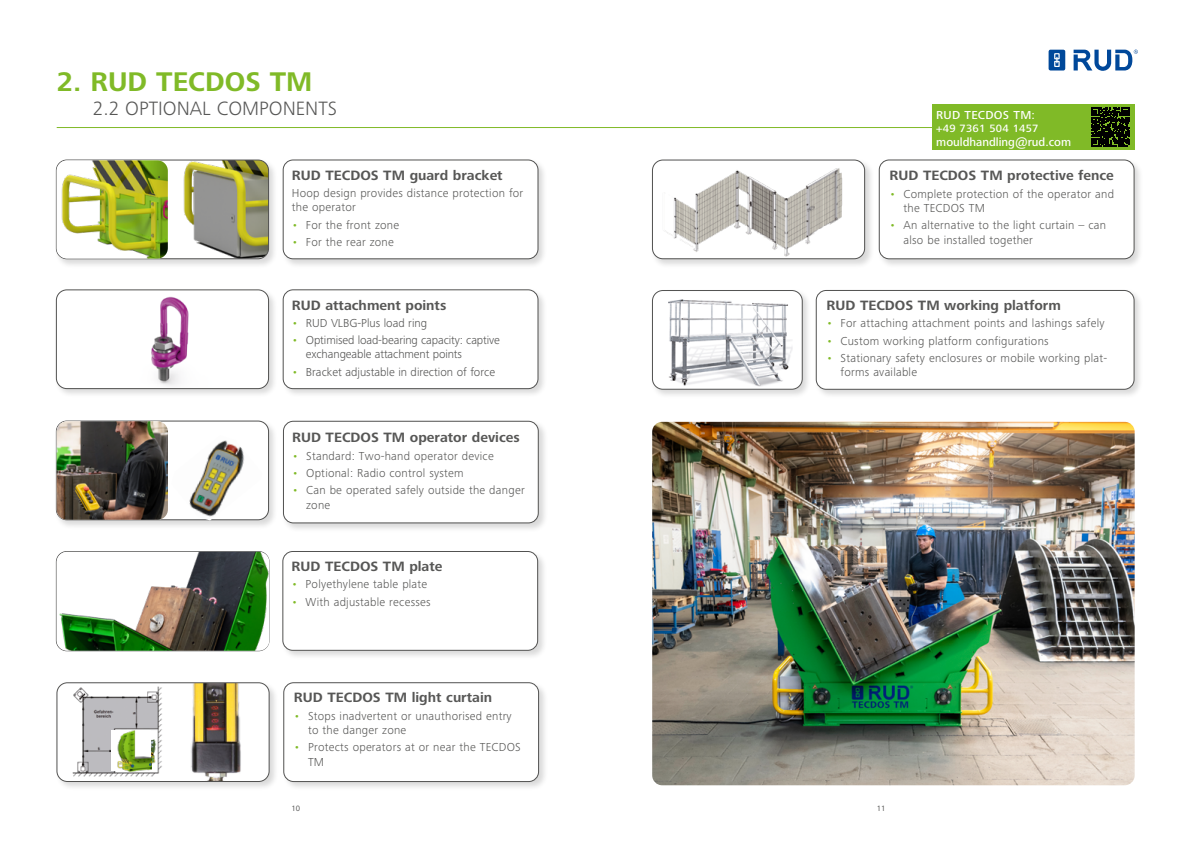
<style>
.page{position:relative;width:1191px;height:842px;background:#fff}
.page>*{position:absolute;margin:0;border:0;box-sizing:border-box;transform-origin:0 0}
.t1{font:700 28px "Frutiger Next LTW1 G";color:#80ba27}
.t2{font:300 20px "Frutiger Next LTW1 G";color:#575756}
.t3{font:700 14px "Frutiger Next LTW1 G";color:#575756}
.t4{font:300 12px/14.4px "Frutiger Next LTW1 G";letter-spacing:.02em;color:#575756}
.t5{font:300 12px/14.4px "Frutiger Next LTW1 G";letter-spacing:-.01em;color:#525251}
.t6{font:500 12px "Frutiger Next LTW1 G";color:#fff}
.t7{font:500 12px "Frutiger Next LTW1 G";letter-spacing:.02em;color:#fff}
.t8{font:500 11px "Frutiger Next LTW1 G";letter-spacing:.02em;color:#fff}
.t9{font:8px "Frutiger Next LTW1 G";color:#525251}
.s1{color:#80ba27}
</style>
<div class="page">
<svg style="left:1048px;top:50px;width:17px;height:21px"></svg>
<svg style="left:1073px;top:50px;width:65px;height:21px"></svg>
<hr style="left:57px;top:127px;width:1077px;height:1px;background:#80ba27">
<div style="left:932px;top:104px;width:202px;height:46px;background:#80ba27"></div>
<div style="left:55px;top:288px;width:223px;height:110px;background:#000;opacity:.15"></div>
<div style="left:56px;top:290px;width:212px;height:99px;background:#fff;border-radius:10px"></div>
<img style="left:151px;top:296px;width:38px;height:90px">
<div style="left:56px;top:290px;width:213px;height:99px;border:1px solid #525251;border-radius:10px"></div>
<div style="left:281px;top:288px;width:267px;height:110px;background:#000;opacity:.15"></div>
<div style="left:283px;top:290px;width:255px;height:99px;background:#fff;border-radius:10px"></div>
<div style="left:283px;top:290px;width:255px;height:99px;border:1px solid #525251;border-radius:10px"></div>
<div style="left:282px;top:419px;width:266px;height:113px;background:#000;opacity:.15"></div>
<div style="left:283px;top:421px;width:255px;height:102px;background:#fff;border-radius:10px"></div>
<div style="left:283px;top:421px;width:255px;height:102px;border:1px solid #525251;border-radius:10px"></div>
<div style="left:55px;top:419px;width:223px;height:110px;background:#000;opacity:.15"></div>
<div style="left:56px;top:421px;width:212px;height:99px;background:#fff;border-radius:10px"></div>
<div style="left:56px;top:421px;width:213px;height:99px;border:1px solid #525251;border-radius:10px"></div>
<img style="left:171px;top:440px;width:91px;height:80px">
<div style="left:281px;top:549px;width:266px;height:111px;background:#000;opacity:.15"></div>
<div style="left:283px;top:551px;width:254px;height:99px;background:#fff;border-radius:10px"></div>
<div style="left:283px;top:551px;width:255px;height:99px;border:1px solid #525251;border-radius:10px"></div>
<div style="left:281px;top:158px;width:267px;height:110px;background:#000;opacity:.15"></div>
<div style="left:283px;top:160px;width:255px;height:99px;background:#fff;border-radius:10px"></div>
<div style="left:283px;top:160px;width:255px;height:99px;border:1px solid #525251;border-radius:10px"></div>
<div style="left:55px;top:158px;width:223px;height:110px;background:#000;opacity:.15"></div>
<img style="left:57px;top:160px;width:211px;height:99px">
<div style="left:56px;top:160px;width:213px;height:99px;border:1px solid #525251;border-radius:10px"></div>
<img style="left:57px;top:160px;width:111px;height:99px;border-radius:10px">
<img style="left:57px;top:552px;width:212px;height:99px">
<img style="left:57px;top:421px;width:111px;height:99px">
<div style="left:877px;top:158px;width:266px;height:110px;background:#000;opacity:.15"></div>
<div style="left:879px;top:160px;width:255px;height:99px;background:#fff;border-radius:10px"></div>
<div style="left:879px;top:160px;width:255px;height:99px;border:1px solid #525251;border-radius:10px"></div>
<div style="left:650px;top:158px;width:224px;height:110px;background:#000;opacity:.15"></div>
<div style="left:652px;top:160px;width:212px;height:99px;background:#fff;border-radius:10px"></div>
<img style="left:665px;top:168px;width:178px;height:89px">
<div style="left:652px;top:160px;width:213px;height:99px;border:1px solid #525251;border-radius:10px"></div>
<div style="left:282px;top:681px;width:266px;height:110px;background:#000;opacity:.15"></div>
<div style="left:284px;top:683px;width:254px;height:98px;background:#fff;border-radius:10px"></div>
<div style="left:283px;top:682px;width:256px;height:100px;border:1px solid #525251;border-radius:10px"></div>
<div style="left:55px;top:681px;width:224px;height:110px;background:#000;opacity:.15"></div>
<div style="left:57px;top:683px;width:212px;height:98px;background:#fff;border-radius:10px"></div>
<img style="left:191px;top:684px;width:50px;height:96px">
<div style="left:57px;top:682px;width:212px;height:100px;border:1px solid #525251;border-radius:10px"></div>
<img style="left:71px;top:683px;width:98px;height:98px">
<div style="left:814px;top:288px;width:329px;height:111px;background:#000;opacity:.15"></div>
<div style="left:816px;top:290px;width:318px;height:99px;background:#fff;border-radius:10px"></div>
<div style="left:816px;top:290px;width:318px;height:99px;border:1px solid #525251;border-radius:10px"></div>
<div style="left:650px;top:288px;width:162px;height:111px;background:#000;opacity:.15"></div>
<div style="left:652px;top:290px;width:150px;height:99px;background:#fff;border-radius:10px"></div>
<img style="left:668px;top:299px;width:124px;height:88px">
<div style="left:652px;top:290px;width:150px;height:99px;border:1px solid #525251;border-radius:10px"></div>
<div style="left:111px;top:730px;width:40px;height:41px;background:#fff"></div>
<img style="left:117px;top:730px;width:34px;height:41px">
<img style="left:652px;top:422px;width:482px;height:363px">
<svg style="left:1091px;top:108px;width:38px;height:38px"></svg>
<h1 class="t1" style="left:57px;top:65px;width:257px">2. RUD TECDOS TM</h1>
<h2 class="t2" style="left:93px;top:97px;width:246px">2.2 OPTIONAL COMPONENTS</h2>
<p class="t7" style="left:936px;top:108px;width:100px">RUD TECDOS TM:</p>
<p class="t8" style="left:936px;top:122px;width:104px">+49 7361 504 1457</p>
<p class="t6" style="left:936px;top:135px;width:136px">mouldhandling@rud.com</p>
<p class="t3" style="left:292px;top:167px;width:212px">RUD TECDOS TM guard bracket</p>
<p class="t4" style="left:292px;top:186px;width:233px">Hoop design provides distance protection for the operator</p>
<p class="t4" style="left:292px;top:217px;width:109px"><span class="s1">•</span> For the front zone</p>
<p class="t4" style="left:292px;top:235px;width:104px"><span class="s1">•</span> For the rear zone</p>
<p class="t3" style="left:292px;top:297px;width:156px">RUD attachment points</p>
<p class="t5" style="left:292px;top:316px;width:137px"><span class="s1">•</span> RUD VLBG-Plus load ring</p>
<p class="t5" style="left:306px;top:333px;width:195px;text-indent:-14px"><span class="s1">•</span> Optimised load-bearing capacity: captive exchangeable attachment points</p>
<p class="t5" style="left:292px;top:364px;width:205px"><span class="s1">•</span> Bracket adjustable in direction of force</p>
<p class="t3" style="left:292px;top:430px;width:229px">RUD TECDOS TM operator devices</p>
<p class="t4" style="left:292px;top:448px;width:203px"><span class="s1">•</span> Standard: Two-hand operator device</p>
<p class="t4" style="left:292px;top:466px;width:173px"><span class="s1">•</span> Optional: Radio control system</p>
<p class="t4" style="left:306px;top:483px;width:220px;text-indent:-14px"><span class="s1">•</span> Can be operated safely outside the danger zone</p>
<p class="t3" style="left:291px;top:559px;width:152px">RUD TECDOS TM plate</p>
<p class="t4" style="left:291px;top:577px;width:137px"><span class="s1">•</span> Polyethylene table plate</p>
<p class="t4" style="left:291px;top:594px;width:141px"><span class="s1">•</span> With adjustable recesses</p>
<p class="t3" style="left:294px;top:690px;width:200px">RUD TECDOS TM light curtain</p>
<p class="t4" style="left:308px;top:708px;width:205px;text-indent:-14px"><span class="s1">•</span> Stops inadvertent or unauthorised entry to the danger zone</p>
<p class="t4" style="left:308px;top:740px;width:214px;text-indent:-14px"><span class="s1">•</span> Protects operators at or near the TECDOS<br>TM</p>
<p class="t3" style="left:889px;top:168px;width:226px">RUD TECDOS TM protective fence</p>
<p class="t4" style="left:903px;top:186px;width:212px;text-indent:-14px"><span class="s1">•</span> Complete protection of the operator and the TECDOS TM</p>
<p class="t4" style="left:903px;top:218px;width:204px;text-indent:-14px"><span class="s1">•</span> An alternative to the light curtain – can also be installed together</p>
<p class="t3" style="left:826px;top:298px;width:236px">RUD TECDOS TM working platform</p>
<p class="t4" style="left:826px;top:316px;width:280px"><span class="s1">•</span> For attaching attachment points and lashings safely</p>
<p class="t4" style="left:826px;top:333px;width:224px"><span class="s1">•</span> Custom working platform configurations</p>
<p class="t4" style="left:840px;top:351px;width:268px;text-indent:-14px"><span class="s1">•</span> Stationary safety enclosures or mobile working plat&shy;forms available</p>
<p class="t9" style="left:291px;top:804px;width:10px">10</p>
<p class="t9" style="left:876px;top:804px;width:10px">11</p>
</div>
